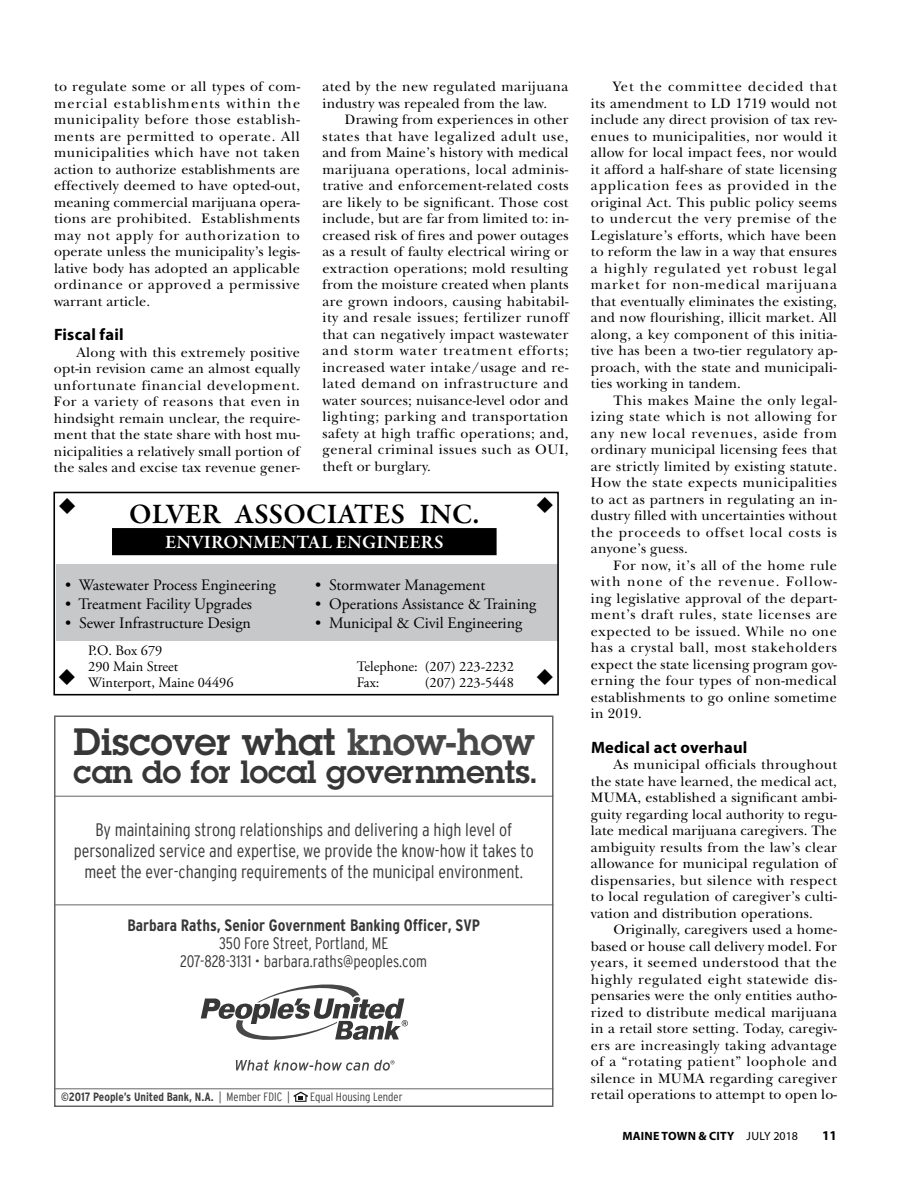
<style>
.page{position:relative;width:918px;height:1188px;background:#fff}
.page>*{position:absolute;margin:0;border:0;box-sizing:border-box;transform-origin:0 0}
.t1{font:600 37.35px "Lubalin Graph Std";color:#373737}
.t2{font:600 31.5px "Lubalin Graph Std";color:#373737}
.t3{font:600 28.65px "Garamond Premr Pro";letter-spacing:.005em;color:#000}
.t4{font:600 19.05px "Garamond Premr Pro";letter-spacing:.005em;color:#fff}
.t5{font:300 condensed 18px/21px "Interstate";color:#373737;text-align:center}
.t6{font:300 condensed 16.5px/18px "Interstate";color:#373737;text-align:center}
.t7{font:700 condensed 16.5px "Interstate";color:#373737}
.t8{font:700 16.5px "Myriad Pro";letter-spacing:.015em;color:#000}
.t9{font:15.9px "Adobe Garamond Pro";color:#000}
.t10{font:14.4px/15.9px "Adobe Garamond Pro";color:#000}
.t11{font:14.25px/16.5px "New Baskerville";letter-spacing:.015em;color:#000;text-align:justify}
.t12{font:14.25px/16.5px "New Baskerville";letter-spacing:.035em;color:#000}
.t13{font:700 13.5px "Myriad Pro";color:#000}
.t14{font:700 condensed 12px "Interstate";color:#3f3f41}
.t15{font:700 12px "Myriad Pro";letter-spacing:.02em;color:#000}
.t16{font:300 condensed 12px "Interstate";color:#3f3f41}
.s1{color:#484848}
.s2{font-weight:300}
.s3{font-weight:400}
</style>
<div class="page">
<div style="left:56px;top:564px;width:502px;height:77px;background:#c7c8ca"></div>
<div style="left:53px;top:492px;width:506px;height:203px;border:2px solid #000"></div>
<div style="left:112px;top:528px;width:385px;height:27px;background:#000;border:2px solid #000"></div>
<div style="left:54px;top:716px;width:500px;height:391px;border:2px solid #656565"></div>
<svg style="left:201px;top:984px;width:207px;height:56px"></svg>
<svg style="left:236px;top:1060px;width:159px;height:11px"></svg>
<hr style="left:54px;top:1088px;width:500px;height:1px;background:#656565">
<hr style="left:54px;top:904px;width:500px;height:1px;background:#656565">
<hr style="left:54px;top:796px;width:500px;height:1px;background:#656565">
<svg style="left:294px;top:1092px;width:14px;height:10px"></svg>
<p class="t11" style="left:54px;top:79px;width:248px">to regulate some or all types of com&shy;mercial establishments within the municipality before those establish&shy;ments are permitted to operate. All municipalities which have not taken action to authorize establishments are effectively deemed to have opted-out, meaning commercial marijuana opera&shy;tions are prohibited. Establishments may not apply for authorization to operate unless the municipality’s legis&shy;lative body has adopted an applicable ordinance or approved a permissive warrant article.</p>
<p class="t8" style="left:54px;top:324px;width:71px">Fiscal fail</p>
<p class="t11" style="left:54px;top:344px;width:248px;text-indent:23px">Along with this extremely positive opt-in revision came an almost equally unfortunate financial development.<br>For a variety of reasons that even in hindsight remain unclear, the require&shy;ment that the state share with host mu&shy;nicipalities a relatively small portion of the sales and excise tax revenue gener-</p>
<p class="t12" style="left:322px;top:79px;width:247px">ated by the new regulated marijuana industry was repealed from the law.</p>
<p class="t11" style="left:322px;top:112px;width:248px;text-indent:23px">Drawing from experiences in other states that have legalized adult use, and from Maine’s history with medical marijuana operations, local adminis&shy;trative and enforcement-related costs are likely to be significant. Those cost include, but are far from limited to: in&shy;creased risk of fires and power outages as a result of faulty electrical wiring or extraction operations; mold resulting from the moisture created when plants are grown indoors, causing habitabil&shy;ity and resale issues; fertilizer runoff that can negatively impact wastewater and storm water treatment efforts; increased water intake/usage and re&shy;lated demand on infrastructure and water sources; nuisance-level odor and lighting; parking and transportation safety at high traffic operations; and, general criminal issues such as OUI, theft or burglary.</p>
<h3 class="t3" style="left:129px;top:496px;width:352px">OLVER ASSOCIATES INC.</h3>
<h3 class="t4" style="left:165px;top:531px;width:280px">ENVIRONMENTAL ENGINEERS</h3>
<p class="t9" style="left:65px;top:576px;width:212px">• Wastewater Process Engineering</p>
<p class="t9" style="left:315px;top:576px;width:172px">• Stormwater Management</p>
<p class="t9" style="left:65px;top:595px;width:189px">• Treatment Facility Upgrades</p>
<p class="t9" style="left:315px;top:595px;width:223px">• Operations Assistance &amp; Training</p>
<p class="t9" style="left:65px;top:614px;width:187px">• Sewer Infrastructure Design</p>
<p class="t9" style="left:315px;top:614px;width:209px">• Municipal &amp; Civil Engineering</p>
<p class="t10" style="left:88px;top:643px;width:91px">P.O. Box 679<br>290 Main Street</p>
<p class="t10" style="left:357px;top:659px;width:159px">Telephone: (207) 223-2232</p>
<p class="t10" style="left:88px;top:675px;width:147px">Winterport, Maine 04496</p>
<p class="t10" style="left:357px;top:675px;width:24px">Fax:</p>
<p class="t10" style="left:425px;top:675px;width:90px">(207) 223-5448</p>
<h1 class="t1" style="left:73px;top:717px;width:463px">Discover what <span class="s1">know-how</span></h1>
<h2 class="t2" style="left:73px;top:751px;width:466px">can do for local governments.</h2>
<p class="t5" style="left:74px;top:819px;width:462px">By maintaining strong relationships and delivering a high level of personalized service and expertise, we provide the know-how it takes to meet the ever-changing requirements of the municipal environment.</p>
<p class="t7" style="left:127px;top:916px;width:354px">Barbara Raths, Senior Government Banking Officer, SVP</p>
<p class="t6" style="left:180px;top:934px;width:248px">350 Fore Street, Portland, ME<br>207-828-3131 • barbara.raths@peoples.com</p>
<p class="t14" style="left:61px;top:1090px;width:230px">©2017 People’s United Bank, N.A. <span class="s2">| Member FDIC |</span></p>
<p class="t16" style="left:310px;top:1090px;width:94px">Equal Housing Lender</p>
<p class="t11" style="left:591px;top:79px;width:248px;text-indent:23px">Yet the committee decided that its amendment to LD 1719 would not include any direct provision of tax rev&shy;enues to municipalities, nor would it allow for local impact fees, nor would it afford a half-share of state licensing application fees as provided in the original Act. This public policy seems to undercut the very premise of the Legislature’s efforts, which have been to reform the law in a way that ensures a highly regulated yet robust legal market for non-medical marijuana that eventually eliminates the existing, and now flourishing, illicit market. All along, a key component of this initia&shy;tive has been a two-tier regulatory ap&shy;proach, with the state and municipali&shy;ties working in tandem.</p>
<p class="t11" style="left:591px;top:392px;width:248px;text-indent:23px">This makes Maine the only legal&shy;izing state which is not allowing for any new local revenues, aside from ordinary municipal licensing fees that are strictly limited by existing statute.<br>How the state expects municipalities to act as partners in regulating an in&shy;dustry filled with uncertainties without the proceeds to offset local costs is anyone’s guess.</p>
<p class="t11" style="left:591px;top:557px;width:248px;text-indent:23px">For now, it’s all of the home rule with none of the revenue. Follow&shy;ing legislative approval of the depart&shy;ment’s draft rules, state licenses are expected to be issued. While no one has a crystal ball, most stakeholders expect the state licensing program gov&shy;erning the four types of non-medical establishments to go online sometime in 2019.</p>
<p class="t8" style="left:591px;top:737px;width:158px">Medical act overhaul</p>
<p class="t11" style="left:591px;top:757px;width:248px;text-indent:23px">As municipal officials throughout the state have learned, the medical act, MUMA, established a significant ambi&shy;guity regarding local authority to regu&shy;late medical marijuana caregivers. The ambiguity results from the law’s clear allowance for municipal regulation of dispensaries, but silence with respect to local regulation of caregiver’s culti&shy;vation and distribution operations.</p>
<p class="t11" style="left:591px;top:922px;width:248px;text-indent:23px">Originally, caregivers used a home&shy;based or house call delivery model. For years, it seemed understood that the highly regulated eight statewide dis&shy;pensaries were the only entities autho&shy;rized to distribute medical marijuana in a retail store setting. Today, caregiv&shy;ers are increasingly taking advantage of a “rotating patient” loophole and silence in MUMA regarding caregiver retail operations to attempt to open lo-</p>
<p class="t15" style="left:622px;top:1128px;width:177px">MAINE TOWN &amp; CITY <span class="s3">JULY 2018</span></p>
<p class="t13" style="left:822px;top:1127px;width:16px">11</p>
</div>
